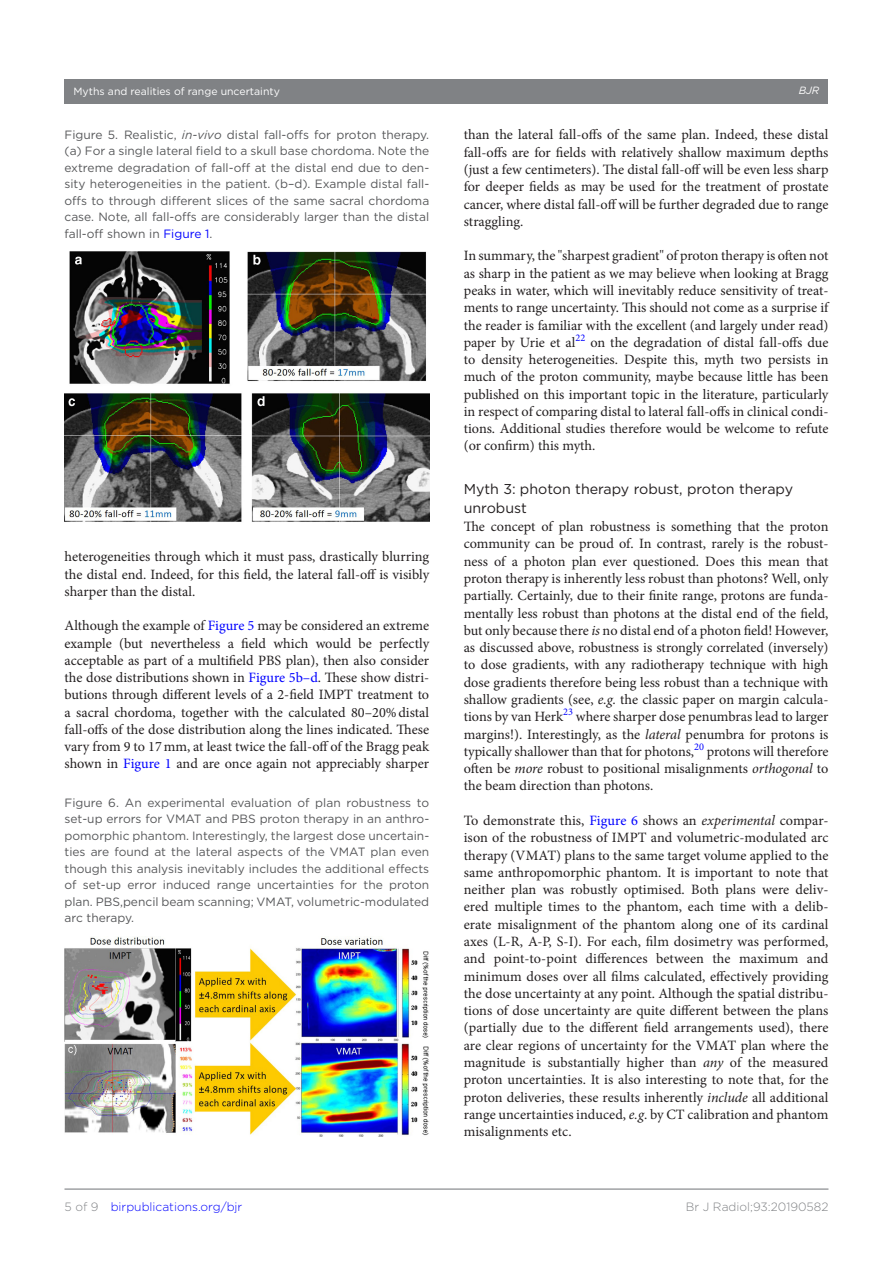
<style>
.page{position:relative;width:893px;height:1263px;background:#fff}
.page>*{position:absolute;margin:0;border:0;box-sizing:border-box;transform-origin:0 0}
.t1{font:14.25px/17.2px "Minion Pro";color:#231f20;text-align:justify}
.t2{font:14.25px/18.8px "Gotham";color:#231f20}
.t3{font:12px/16.5px "Gotham";color:#57585a;text-align:justify}
.t4{font:300 12px "Gotham";color:#00f}
.t5{font:300 12px "Gotham";color:#808285}
.t6{font:10.5px "Gotham";color:#fff}
.t7{font:italic 10.5px "Gotham";color:#fff}
.s1{font-style:italic}
.s2{color:#00f}
.s3{color:#808285}
</style>
<div class="page">
<hr style="left:64px;top:1188px;width:764px;height:2px;background:#808285">
<div style="left:64px;top:79px;width:764px;height:24px;background:#808285"></div>
<img style="left:64px;top:252px;width:365px;height:270px">
<img style="left:64px;top:937px;width:365px;height:199px">
<p class="t6" style="left:74px;top:85px;width:208px">Myths and realities of range uncertainty</p>
<p class="t7" style="left:799px;top:85px;width:22px">BJR</p>
<p class="t3" style="left:64px;top:126px;width:366px">Figure 5. Realistic, <span class="s1">in-vivo</span> distal fall-offs for proton therapy. (a) For a single lateral field to a skull base chordoma. Note the extreme degradation of fall-off at the distal end due to den&shy;sity heterogeneities in the patient. (b–d). Example distal fall&shy;offs to through different slices of the same sacral chordoma case. Note, all fall-offs are considerably larger than the distal fall-off shown in <span class="s2">Figure 1</span>.</p>
<p class="t1" style="left:64px;top:548px;width:366px">heterogeneities through which it must pass, drastically blurring the distal end. Indeed, for this field, the lateral fall-off is visibly sharper than the distal.</p>
<p class="t1" style="left:64px;top:617px;width:366px">Although the example of <span class="s2">Figure 5</span> may be considered an extreme example (but nevertheless a field which would be perfectly acceptable as part of a multifield PBS plan), then also consider the dose distributions shown in <span class="s2">Figure 5b–d</span>. These show distri&shy;butions through different levels of a 2-field IMPT treatment to a sacral chordoma, together with the calculated 80–20%distal fall-offs of the dose distribution along the lines indicated. These vary from 9 to 17mm, at least twice the fall-off of the Bragg peak shown in <span class="s2">Figure 1</span> and are once again not appreciably sharper</p>
<p class="t3" style="left:64px;top:794px;width:366px">Figure 6. An experimental evaluation of plan robustness to set-up errors for VMAT and PBS proton therapy in an anthro&shy;pomorphic phantom. Interestingly, the largest dose uncertain&shy;ties are found at the lateral aspects of the VMAT plan even though this analysis inevitably includes the additional effects of set-up error induced range uncertainties for the proton plan. PBS,pencil beam scanning; VMAT, volumetric-modulated arc therapy.</p>
<p class="t1" style="left:464px;top:126px;width:366px">than the lateral fall-offs of the same plan. Indeed, these distal fall-offs are for fields with relatively shallow maximum depths (just a few centimeters). The distal fall-off will be even less sharp for deeper fields as may be used for the treatment of prostate cancer, where distal fall-off will be further degraded due to range straggling.</p>
<p class="t1" style="left:464px;top:247px;width:366px">In summary, the "sharpest gradient" of proton therapy is often not as sharp in the patient as we may believe when looking at Bragg peaks in water, which will inevitably reduce sensitivity of treat&shy;ments to range uncertainty. This should not come as a surprise if the reader is familiar with the excellent (and largely under read) paper by Urie et al<sup>22</sup> on the degradation of distal fall-offs due to density heterogeneities. Despite this, myth two persists in much of the proton community, maybe because little has been published on this important topic in the literature, particularly in respect of comparing distal to lateral fall-offs in clinical condi&shy;tions. Additional studies therefore would be welcome to refute (or confirm) this myth.</p>
<p class="t2" style="left:464px;top:480px;width:331px">Myth 3: photon therapy robust, proton therapy unrobust</p>
<p class="t1" style="left:464px;top:518px;width:366px">The concept of plan robustness is something that the proton community can be proud of. In contrast, rarely is the robust&shy;ness of a photon plan ever questioned. Does this mean that proton therapy is inherently less robust than photons? Well, only partially. Certainly, due to their finite range, protons are funda&shy;mentally less robust than photons at the distal end of the field, but only because there <span class="s1">is</span> no distal end of a photon field! However, as discussed above, robustness is strongly correlated (inversely) to dose gradients, with any radiotherapy technique with high dose gradients therefore being less robust than a technique with shallow gradients (see, <span class="s1">e.g.</span> the classic paper on margin calcula&shy;tions by van Herk<sup>23</sup> where sharper dose penumbras lead to larger margins!). Interestingly, as the <span class="s1">lateral</span> penumbra for protons is typically shallower than that for photons,<sup>20</sup> protons will therefore often be <span class="s1">more</span> robust to positional misalignments <span class="s1">orthogonal</span> to the beam direction than photons.</p>
<p class="t1" style="left:464px;top:812px;width:366px">To demonstrate this, <span class="s2">Figure 6</span> shows an <span class="s1">experimental</span> compar&shy;ison of the robustness of IMPT and volumetric-modulated arc therapy (VMAT) plans to the same target volume applied to the same anthropomorphic phantom. It is important to note that neither plan was robustly optimised. Both plans were deliv&shy;ered multiple times to the phantom, each time with a delib&shy;erate misalignment of the phantom along one of its cardinal axes (L-R, A-P, S-I). For each, film dosimetry was performed, and point-to-point differences between the maximum and minimum doses over all films calculated, effectively providing the dose uncertainty at any point. Although the spatial distribu&shy;tions of dose uncertainty are quite different between the plans (partially due to the different field arrangements used), there are clear regions of uncertainty for the VMAT plan where the magnitude is substantially higher than <span class="s1">any</span> of the measured proton uncertainties. It is also interesting to note that, for the proton deliveries, these results inherently <span class="s1">include</span> all additional range uncertainties induced, <span class="s1">e.g</span>. by CT calibration and phantom misalignments etc.</p>
<p class="t4" style="left:64px;top:1199px;width:179px"><span class="s3">5 of 9</span> birpublications.org/bjr</p>
<p class="t5" style="left:686px;top:1199px;width:144px">Br J Radiol;93:20190582</p>
</div>
